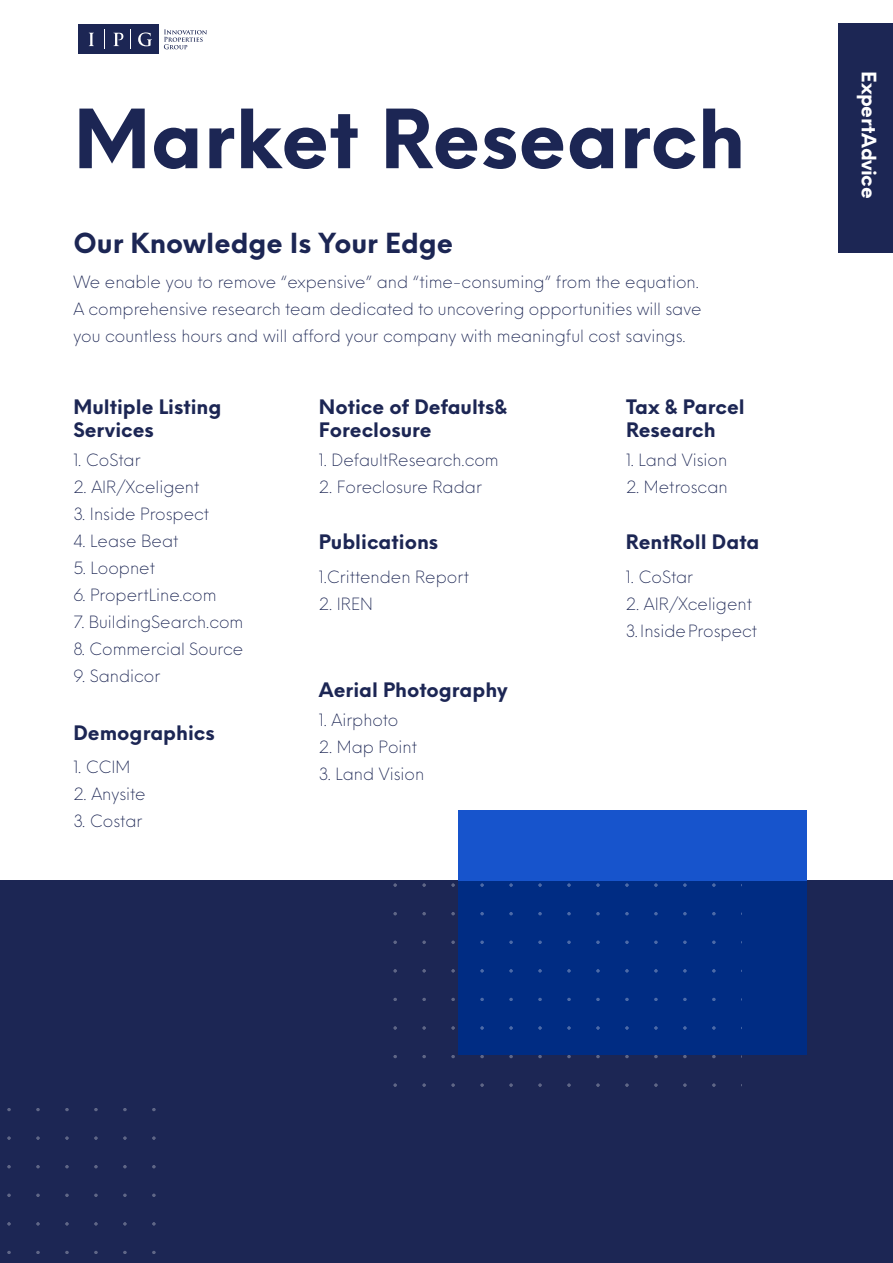
<style>
.page{position:relative;width:893px;height:1263px;background:#fff}
.page>*{position:absolute;margin:0;border:0;box-sizing:border-box;transform-origin:0 0}
.t1{font:700 79.5px "Neue Einstellung";color:#1c2654}
.t2{font:700 27px "Neue Einstellung";color:#1c2654}
.t3{font:700 19.5px/23.4px "Neue Einstellung";color:#1c2654}
.t4{font:700 19.5px "Neue Einstellung";letter-spacing:-.02em;color:#fff}
.t5{font:300 16.5px/27px "Neue Einstellung";color:#1c2654}
</style>
<div class="page">
<div style="left:0;top:880px;width:893px;height:383px;background:#1c2654"></div>
<div style="left:457px;top:880px;width:349px;height:175px;background:#002c83"></div>
<div style="left:839px;top:24px;width:54px;height:229px;background:#1c2654"></div>
<div style="left:78px;top:25px;width:81px;height:29px;background:#1c2654"></div>
<svg style="left:164px;top:29px;width:43px;height:20px"></svg>
<svg style="left:104px;top:30px;width:1px;height:19px"></svg>
<svg style="left:89px;top:33px;width:5px;height:13px"></svg>
<svg style="left:138px;top:32px;width:14px;height:14px"></svg>
<svg style="left:113px;top:33px;width:10px;height:13px"></svg>
<svg style="left:451px;top:883px;width:4px;height:4px"></svg>
<svg style="left:480px;top:883px;width:4px;height:4px"></svg>
<svg style="left:509px;top:883px;width:4px;height:4px"></svg>
<svg style="left:538px;top:883px;width:4px;height:4px"></svg>
<svg style="left:567px;top:883px;width:4px;height:4px"></svg>
<svg style="left:596px;top:883px;width:4px;height:4px"></svg>
<svg style="left:625px;top:883px;width:4px;height:4px"></svg>
<svg style="left:538px;top:912px;width:4px;height:3px"></svg>
<svg style="left:567px;top:912px;width:4px;height:3px"></svg>
<svg style="left:596px;top:912px;width:4px;height:3px"></svg>
<svg style="left:625px;top:912px;width:4px;height:3px"></svg>
<svg style="left:567px;top:941px;width:4px;height:3px"></svg>
<svg style="left:596px;top:941px;width:4px;height:3px"></svg>
<svg style="left:625px;top:941px;width:4px;height:3px"></svg>
<svg style="left:451px;top:998px;width:4px;height:3px"></svg>
<svg style="left:480px;top:998px;width:4px;height:3px"></svg>
<svg style="left:509px;top:998px;width:4px;height:3px"></svg>
<svg style="left:538px;top:998px;width:4px;height:3px"></svg>
<svg style="left:567px;top:998px;width:4px;height:3px"></svg>
<svg style="left:596px;top:998px;width:4px;height:3px"></svg>
<svg style="left:625px;top:998px;width:4px;height:3px"></svg>
<svg style="left:451px;top:1055px;width:4px;height:3px"></svg>
<svg style="left:480px;top:1055px;width:4px;height:3px"></svg>
<svg style="left:509px;top:1055px;width:4px;height:3px"></svg>
<svg style="left:538px;top:1055px;width:4px;height:3px"></svg>
<svg style="left:567px;top:1055px;width:4px;height:3px"></svg>
<svg style="left:596px;top:1055px;width:4px;height:3px"></svg>
<svg style="left:625px;top:1055px;width:4px;height:3px"></svg>
<svg style="left:451px;top:1083px;width:4px;height:4px"></svg>
<svg style="left:480px;top:1083px;width:4px;height:4px"></svg>
<svg style="left:509px;top:1083px;width:4px;height:4px"></svg>
<svg style="left:538px;top:1083px;width:4px;height:4px"></svg>
<svg style="left:567px;top:1083px;width:4px;height:4px"></svg>
<svg style="left:596px;top:1083px;width:4px;height:4px"></svg>
<svg style="left:625px;top:1083px;width:4px;height:4px"></svg>
<svg style="left:7px;top:1108px;width:4px;height:3px"></svg>
<svg style="left:36px;top:1108px;width:4px;height:3px"></svg>
<svg style="left:65px;top:1108px;width:4px;height:3px"></svg>
<svg style="left:94px;top:1108px;width:4px;height:3px"></svg>
<svg style="left:123px;top:1108px;width:4px;height:3px"></svg>
<svg style="left:7px;top:1136px;width:4px;height:4px"></svg>
<svg style="left:36px;top:1136px;width:4px;height:4px"></svg>
<svg style="left:65px;top:1136px;width:4px;height:4px"></svg>
<svg style="left:94px;top:1136px;width:4px;height:4px"></svg>
<svg style="left:123px;top:1136px;width:4px;height:4px"></svg>
<svg style="left:7px;top:1194px;width:4px;height:3px"></svg>
<svg style="left:36px;top:1194px;width:4px;height:3px"></svg>
<svg style="left:65px;top:1194px;width:4px;height:3px"></svg>
<svg style="left:7px;top:1251px;width:4px;height:3px"></svg>
<svg style="left:36px;top:1251px;width:4px;height:3px"></svg>
<svg style="left:65px;top:1251px;width:4px;height:3px"></svg>
<svg style="left:94px;top:1251px;width:4px;height:3px"></svg>
<svg style="left:123px;top:1251px;width:4px;height:3px"></svg>
<div style="left:457px;top:810px;width:349px;height:70px;background:#1754cc"></div>
<h1 class="t1" style="left:73px;top:67px;width:674px">Market Research</h1>
<h2 class="t2" style="left:73px;top:219px;width:381px">Our Knowledge Is Your Edge</h2>
<p class="t5" style="left:73px;top:266px;width:630px">We enable you to remove “expensive” and “time-consuming” from the equation.<br>A comprehensive research team dedicated to uncovering opportunities will save you countless hours and will afford your company with meaningful cost savings.</p>
<p class="t3" style="left:73px;top:393px;width:150px">Multiple Listing<br>Services</p>
<p class="t5" style="left:73px;top:445px;width:69px">1. CoStar</p>
<p class="t5" style="left:73px;top:472px;width:128px">2. AIR/Xceligent</p>
<p class="t5" style="left:73px;top:499px;width:137px">3. Inside Prospect</p>
<p class="t5" style="left:73px;top:526px;width:107px">4. Lease Beat</p>
<p class="t5" style="left:73px;top:553px;width:83px">5. Loopnet</p>
<p class="t5" style="left:73px;top:580px;width:145px">6. PropertLine.com</p>
<p class="t5" style="left:73px;top:607px;width:171px">7. BuildingSearch.com</p>
<p class="t5" style="left:73px;top:634px;width:171px">8. Commercial Source</p>
<p class="t5" style="left:73px;top:661px;width:89px">9. Sandicor</p>
<p class="t3" style="left:73px;top:719px;width:143px">Demographics</p>
<p class="t5" style="left:73px;top:751px;width:59px">1. CCIM</p>
<p class="t5" style="left:73px;top:778px;width:74px">2. Anysite</p>
<p class="t5" style="left:73px;top:805px;width:71px">3. Costar</p>
<p class="t3" style="left:319px;top:393px;width:190px">Notice of Defaults&amp;<br>Foreclosure</p>
<p class="t5" style="left:319px;top:445px;width:181px">1. DefaultResearch.com</p>
<p class="t5" style="left:319px;top:472px;width:165px">2. Foreclosure Radar</p>
<p class="t3" style="left:319px;top:528px;width:121px">Publications</p>
<p class="t5" style="left:319px;top:562px;width:152px">1.Crittenden Report</p>
<p class="t5" style="left:319px;top:589px;width:55px">2. IREN</p>
<p class="t3" style="left:319px;top:676px;width:190px">Aerial Photography</p>
<p class="t5" style="left:319px;top:704px;width:81px">1. Airphoto</p>
<p class="t5" style="left:319px;top:731px;width:100px">2. Map Point</p>
<p class="t5" style="left:319px;top:758px;width:107px">3. Land Vision</p>
<p class="t3" style="left:626px;top:393px;width:120px">Tax &amp; Parcel<br>Research</p>
<p class="t5" style="left:626px;top:445px;width:103px">1. Land Vision</p>
<p class="t5" style="left:626px;top:472px;width:103px">2. Metroscan</p>
<p class="t3" style="left:626px;top:528px;width:135px">RentRoll Data</p>
<p class="t5" style="left:626px;top:562px;width:69px">1. CoStar</p>
<p class="t5" style="left:626px;top:589px;width:128px">2. AIR/Xceligent</p>
<p class="t5" style="left:626px;top:616px;width:133px">3. Inside Prospect</p>
<p class="t4" style="left:887px;top:71px;width:128px;rotate:90deg">Expert Advice</p>
</div>
